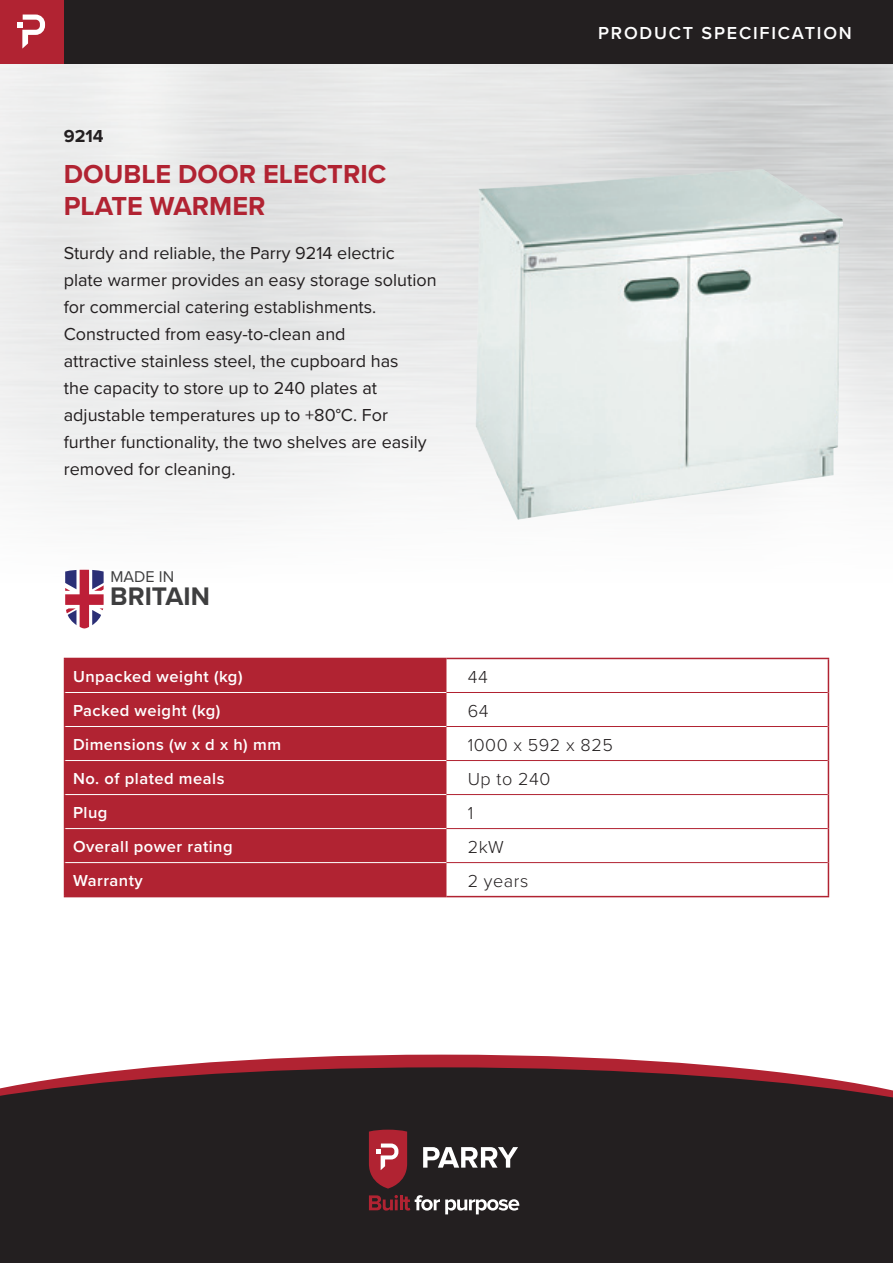
<style>
.page{position:relative;width:893px;height:1263px;background:#fff}
.page>*{position:absolute;margin:0;border:0;box-sizing:border-box;transform-origin:0 0}
.t1{font:700 27px/32.4px "Proxima Nova";color:#b12332}
.t2{font:700 26.4px "Proxima Nova";color:#3e3e3f}
.t3{font:18px/27px "Proxima Nova";color:#231f20}
.t4{font:300 18px "Proxima Nova";letter-spacing:.03em;color:#231f20}
.t5{font:600 18px "Proxima Nova";letter-spacing:.1em;color:#fff}
.t6{font:700 18px "Proxima Nova";color:#231f20}
.t7{font:600 16.5px "Proxima Nova";letter-spacing:.03em;color:#fff}
.t8{font:16.2px "Proxima Nova";color:#3e3e3f}
</style>
<div class="page">
<div style="left:0;top:1100px;width:893px;height:163px;background:#231f20"></div>
<svg style="left:0;top:1054px;width:893px;height:46px"></svg>
<div style="left:65px;top:659px;width:381px;height:237px;background:#b12332"></div>
<hr style="left:64px;top:658px;width:382px;height:1px;background:#b12332">
<hr style="left:64px;top:659px;width:1px;height:33px;background:#b12332">
<hr style="left:446px;top:658px;width:383px;height:1px;background:#b12332">
<hr style="left:828px;top:659px;width:1px;height:33px;background:#b12332">
<hr style="left:64px;top:692px;width:1px;height:34px;background:#b12332">
<hr style="left:828px;top:692px;width:1px;height:34px;background:#b12332">
<hr style="left:64px;top:726px;width:1px;height:34px;background:#b12332">
<hr style="left:828px;top:726px;width:1px;height:34px;background:#b12332">
<hr style="left:64px;top:760px;width:1px;height:34px;background:#b12332">
<hr style="left:828px;top:760px;width:1px;height:34px;background:#b12332">
<hr style="left:64px;top:794px;width:1px;height:34px;background:#b12332">
<hr style="left:828px;top:794px;width:1px;height:34px;background:#b12332">
<hr style="left:64px;top:828px;width:1px;height:34px;background:#b12332">
<hr style="left:828px;top:828px;width:1px;height:34px;background:#b12332">
<hr style="left:64px;top:862px;width:1px;height:34px;background:#b12332">
<hr style="left:828px;top:862px;width:1px;height:34px;background:#b12332">
<hr style="left:65px;top:692px;width:381px;height:1px;background:#fff">
<hr style="left:65px;top:726px;width:381px;height:1px;background:#fff">
<hr style="left:65px;top:760px;width:381px;height:1px;background:#fff">
<hr style="left:65px;top:794px;width:381px;height:1px;background:#fff">
<hr style="left:65px;top:828px;width:381px;height:1px;background:#fff">
<hr style="left:65px;top:862px;width:381px;height:1px;background:#fff">
<hr style="left:446px;top:692px;width:382px;height:1px;background:#b12332">
<hr style="left:446px;top:726px;width:382px;height:1px;background:#b12332">
<hr style="left:446px;top:760px;width:382px;height:1px;background:#b12332">
<hr style="left:446px;top:794px;width:382px;height:1px;background:#b12332">
<hr style="left:446px;top:828px;width:382px;height:1px;background:#b12332">
<hr style="left:446px;top:862px;width:382px;height:1px;background:#b12332">
<hr style="left:446px;top:896px;width:383px;height:1px;background:#b12332">
<hr style="left:64px;top:896px;width:382px;height:1px;background:#b12332">
<div style="left:0;top:0;width:893px;height:64px;background:#231f20"></div>
<div style="left:0;top:0;width:64px;height:64px;background:#b12332"></div>
<svg style="left:17px;top:15px;width:28px;height:33px"></svg>
<svg style="left:423px;top:1147px;width:95px;height:20px"></svg>
<svg style="left:369px;top:1130px;width:38px;height:58px;background:#a93844"></svg>
<svg style="left:369px;top:1195px;width:150px;height:19px"></svg>
<svg style="left:65px;top:570px;width:39px;height:59px"></svg>
<img style="left:476px;top:169px;width:367px;height:351px">
<p class="t6" style="left:64px;top:125px;width:41px">9214</p>
<h1 class="t1" style="left:64px;top:158px;width:324px">DOUBLE DOOR ELECTRIC<br>PLATE WARMER</h1>
<p class="t3" style="left:64px;top:240px;width:374px">Sturdy and reliable, the Parry 9214 electric plate warmer provides an easy storage solution for commercial catering establishments.<br>Constructed from easy-to-clean and<br>attractive stainless steel, the cupboard has<br>the capacity to store up to 240 plates at adjustable temperatures up to +80°C. For further functionality, the two shelves are easily removed for cleaning.</p>
<p class="t8" style="left:111px;top:567px;width:65px">MADE IN</p>
<h2 class="t2" style="left:110px;top:580px;width:101px">BRITAIN</h2>
<p class="t5" style="left:598px;top:22px;width:255px">PRODUCT SPECIFICATION</p>
<p class="t7" style="left:73px;top:667px;width:171px">Unpacked weight (kg)</p>
<p class="t4" style="left:468px;top:666px;width:22px">44</p>
<p class="t7" style="left:73px;top:701px;width:149px">Packed weight (kg)</p>
<p class="t4" style="left:468px;top:700px;width:22px">64</p>
<p class="t7" style="left:73px;top:735px;width:210px">Dimensions (w x d x h) mm</p>
<p class="t4" style="left:468px;top:734px;width:147px">1000 x 592 x 825</p>
<p class="t7" style="left:73px;top:769px;width:153px">No. of plated meals</p>
<p class="t4" style="left:468px;top:768px;width:84px">Up to 240</p>
<p class="t7" style="left:73px;top:803px;width:36px">Plug</p>
<p class="t4" style="left:468px;top:802px;width:7px">1</p>
<p class="t7" style="left:73px;top:837px;width:161px">Overall power rating</p>
<p class="t4" style="left:468px;top:836px;width:37px">2kW</p>
<p class="t7" style="left:73px;top:871px;width:71px">Warranty</p>
<p class="t4" style="left:468px;top:870px;width:62px">2 years</p>
</div>
